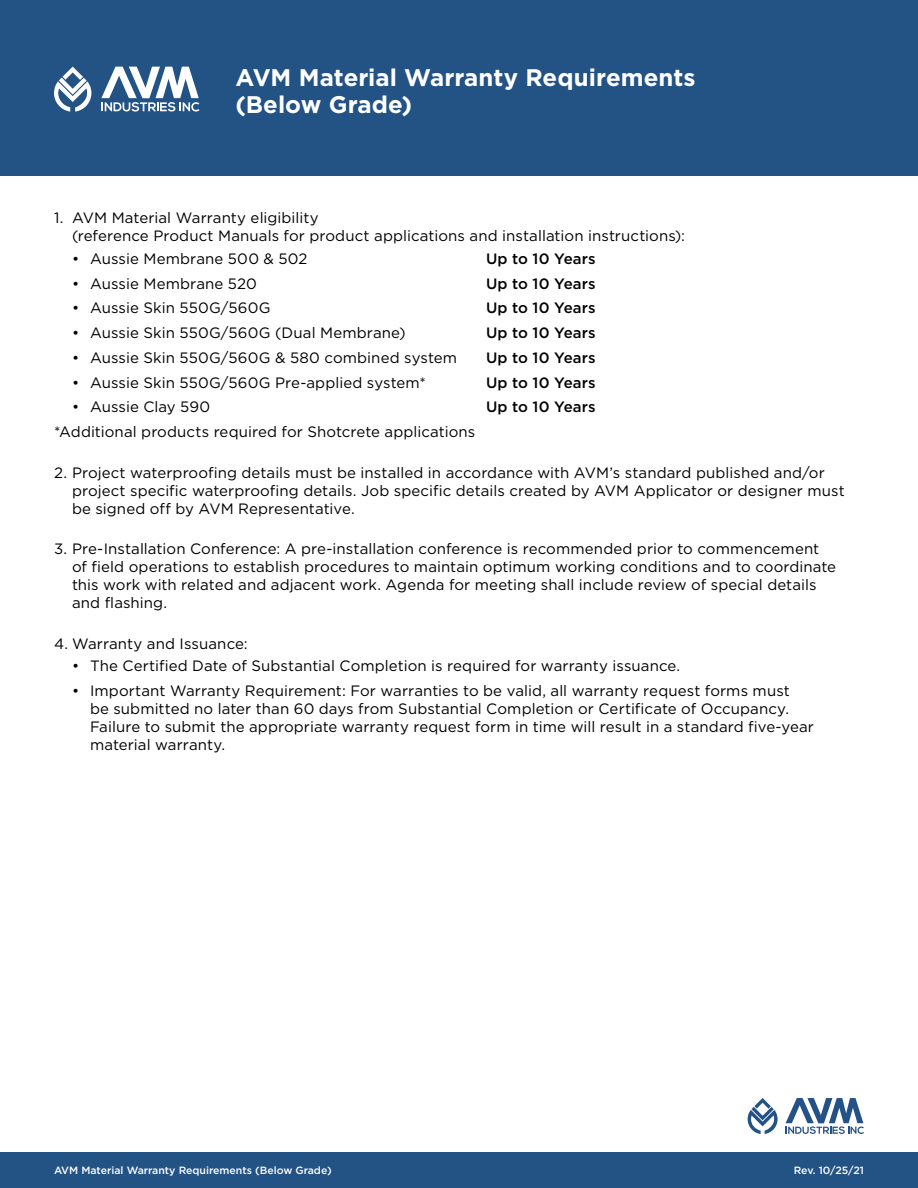
<style>
.page{position:relative;width:918px;height:1188px;background:#fff}
.page>*{position:absolute;margin:0;border:0;box-sizing:border-box;transform-origin:0 0}
.t1{font:700 24px/27px "Gotham";color:#fff}
.Numbered{font:15px/18px "Gotham";letter-spacing:.005em;color:#000}
.t2{font:500 15px "Gotham";letter-spacing:.01em;color:#000}
.t3{font:500 10.5px "Gotham";color:#fff}
</style>
<div class="page">
<div style="left:0;top:1152px;width:918px;height:36px;background:#235285"></div>
<svg style="left:748px;top:1098px;width:30px;height:36px"></svg>
<svg style="left:785px;top:1098px;width:79px;height:36px"></svg>
<div style="left:0;top:0;width:918px;height:176px;background:#235285"></div>
<svg style="left:54px;top:67px;width:37px;height:45px"></svg>
<svg style="left:101px;top:67px;width:98px;height:45px"></svg>
<p class="t1" style="left:235px;top:64px;width:462px">AVM Material Warranty Requirements (Below Grade)</p>
<p class="Numbered" style="left:72px;top:209px;width:615px;text-indent:-18px">1. AVM Material Warranty eligibility<br>(reference Product Manuals for product applications and installation instructions):</p>
<p class="Numbered" style="left:72px;top:249px;width:237px">• Aussie Membrane 500 &amp; 502</p>
<p class="t2" style="left:486px;top:249px;width:111px">Up to 10 Years</p>
<p class="Numbered" style="left:72px;top:274px;width:186px">• Aussie Membrane 520</p>
<p class="t2" style="left:486px;top:274px;width:111px">Up to 10 Years</p>
<p class="Numbered" style="left:72px;top:299px;width:200px">• Aussie Skin 550G/560G</p>
<p class="t2" style="left:486px;top:298px;width:111px">Up to 10 Years</p>
<p class="Numbered" style="left:72px;top:324px;width:335px">• Aussie Skin 550G/560G (Dual Membrane)</p>
<p class="t2" style="left:486px;top:323px;width:111px">Up to 10 Years</p>
<p class="Numbered" style="left:72px;top:348px;width:387px">• Aussie Skin 550G/560G &amp; 580 combined system</p>
<p class="t2" style="left:486px;top:348px;width:111px">Up to 10 Years</p>
<p class="Numbered" style="left:72px;top:373px;width:356px">• Aussie Skin 550G/560G Pre-applied system*</p>
<p class="t2" style="left:486px;top:373px;width:111px">Up to 10 Years</p>
<p class="Numbered" style="left:72px;top:398px;width:140px">• Aussie Clay 590</p>
<p class="t2" style="left:486px;top:397px;width:111px">Up to 10 Years</p>
<p class="Numbered" style="left:54px;top:423px;width:423px">*Additional products required for Shotcrete applications</p>
<p class="Numbered" style="left:72px;top:463px;width:774px;text-indent:-18px">2. Project waterproofing details must be installed in accordance with AVM’s standard published and/or project specific waterproofing details. Job specific details created by AVM Applicator or designer must be signed off by AVM Representative.</p>
<p class="Numbered" style="left:72px;top:540px;width:766px;text-indent:-18px">3. Pre-Installation Conference: A pre-installation conference is recommended prior to commencement of field operations to establish procedures to maintain optimum working conditions and to coordinate this work with related and adjacent work. Agenda for meeting shall include review of special details and flashing.</p>
<p class="Numbered" style="left:54px;top:634px;width:195px">4. Warranty and Issuance:</p>
<p class="Numbered" style="left:72px;top:657px;width:610px">• The Certified Date of Substantial Completion is required for warranty issuance.</p>
<p class="Numbered" style="left:90px;top:681px;width:725px;text-indent:-18px">• Important Warranty Requirement: For warranties to be valid, all warranty request forms must<br>be submitted no later than 60 days from Substantial Completion or Certificate of Occupancy.<br>Failure to submit the appropriate warranty request form in time will result in a standard five-year material warranty.</p>
<p class="t3" style="left:54px;top:1164px;width:279px">AVM Material Warranty Requirements (Below Grade)</p>
<p class="t3" style="left:794px;top:1164px;width:72px">Rev. 10/25/21</p>
</div>
